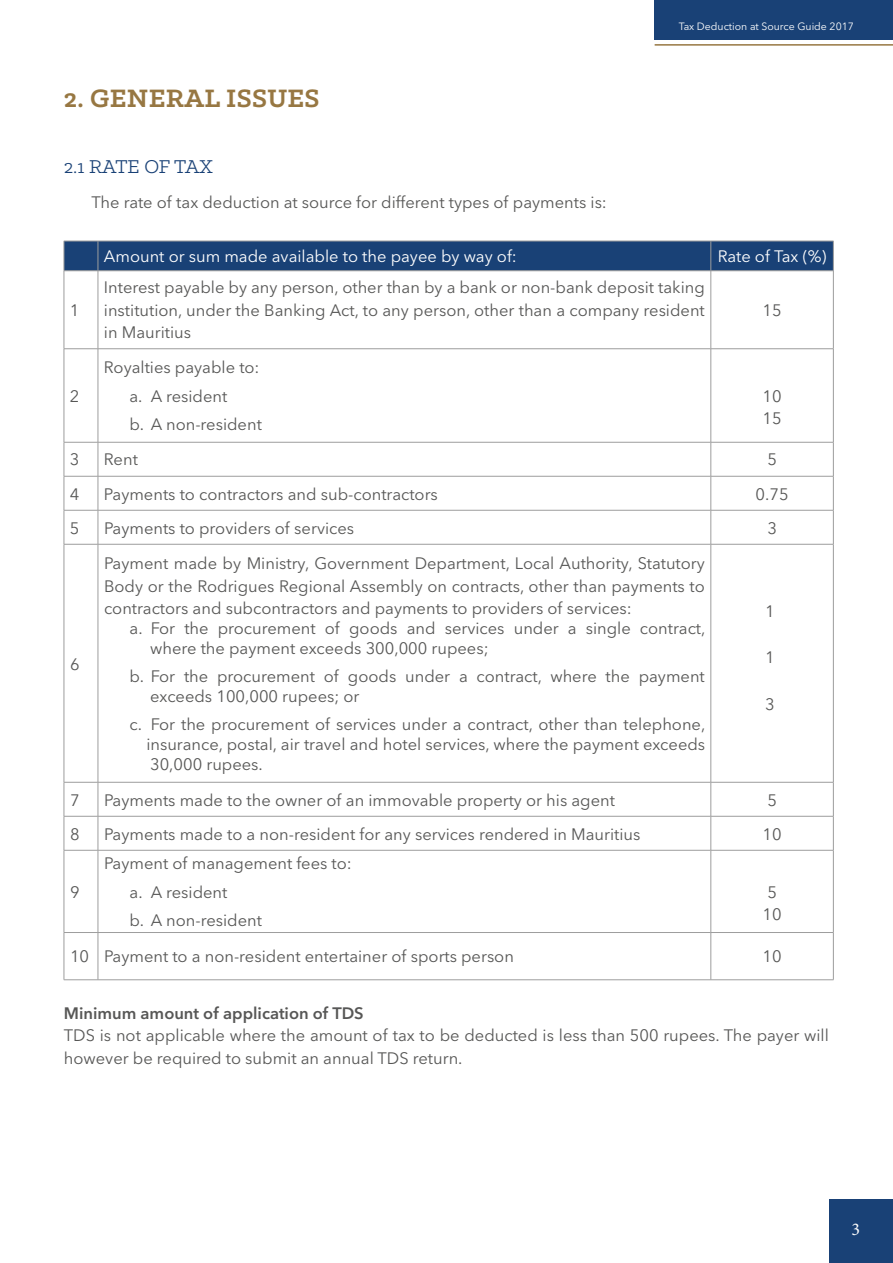
<style>
.page{position:relative;width:893px;height:1263px;background:#fff}
.page>*{position:absolute;margin:0;border:0;box-sizing:border-box;transform-origin:0 0}
.t1{font:700 28.5px "Klinic Slab";letter-spacing:.01em;color:#977742}
.t2{font:21px "Klinic Slab";letter-spacing:-.005em;color:#194176}
.t3{font:18px "Minion Pro";color:#fff}
.t4{font:16.5px/22.5px "Avenir Next LT Pro";color:#575756}
.t5{font:16.5px "Avenir Next LT Pro";color:#fff}
.t6{font:600 16.5px "Avenir Next LT Pro";color:#575756}
.t7{font:10.5px "Avenir Next LT Pro";color:#fff}
</style>
<div class="page">
<div style="left:655px;top:0;width:238px;height:40px;background:#194176"></div>
<hr style="left:655px;top:44px;width:238px;height:2px;background:#977742">
<div style="left:829px;top:1199px;width:64px;height:64px;background:#194176"></div>
<div style="left:65px;top:242px;width:768px;height:29px;background:#194176"></div>
<hr style="left:64px;top:241px;width:34px;height:1px;background:#9d9d9d">
<hr style="left:98px;top:241px;width:613px;height:1px;background:#9d9d9d">
<hr style="left:98px;top:241px;width:1px;height:30px;background:#9d9d9d">
<hr style="left:711px;top:241px;width:122px;height:1px;background:#9d9d9d">
<hr style="left:710px;top:241px;width:1px;height:30px;background:#9d9d9d">
<hr style="left:64px;top:271px;width:34px;height:1px;background:#9d9d9d">
<hr style="left:98px;top:271px;width:613px;height:1px;background:#9d9d9d">
<hr style="left:98px;top:271px;width:1px;height:78px;background:#9d9d9d">
<hr style="left:711px;top:271px;width:122px;height:1px;background:#9d9d9d">
<hr style="left:710px;top:271px;width:1px;height:78px;background:#9d9d9d">
<hr style="left:64px;top:349px;width:34px;height:1px;background:#9d9d9d">
<hr style="left:98px;top:349px;width:613px;height:1px;background:#9d9d9d">
<hr style="left:98px;top:349px;width:1px;height:93px;background:#9d9d9d">
<hr style="left:711px;top:349px;width:122px;height:1px;background:#9d9d9d">
<hr style="left:710px;top:349px;width:1px;height:93px;background:#9d9d9d">
<hr style="left:64px;top:442px;width:34px;height:1px;background:#9d9d9d">
<hr style="left:98px;top:442px;width:613px;height:1px;background:#9d9d9d">
<hr style="left:98px;top:442px;width:1px;height:34px;background:#9d9d9d">
<hr style="left:711px;top:442px;width:122px;height:1px;background:#9d9d9d">
<hr style="left:710px;top:442px;width:1px;height:34px;background:#9d9d9d">
<hr style="left:64px;top:476px;width:34px;height:1px;background:#9d9d9d">
<hr style="left:98px;top:476px;width:613px;height:1px;background:#9d9d9d">
<hr style="left:98px;top:476px;width:1px;height:34px;background:#9d9d9d">
<hr style="left:711px;top:476px;width:122px;height:1px;background:#9d9d9d">
<hr style="left:710px;top:476px;width:1px;height:34px;background:#9d9d9d">
<hr style="left:64px;top:510px;width:34px;height:1px;background:#9d9d9d">
<hr style="left:98px;top:510px;width:613px;height:1px;background:#9d9d9d">
<hr style="left:98px;top:510px;width:1px;height:34px;background:#9d9d9d">
<hr style="left:711px;top:510px;width:122px;height:1px;background:#9d9d9d">
<hr style="left:710px;top:510px;width:1px;height:34px;background:#9d9d9d">
<hr style="left:64px;top:544px;width:34px;height:1px;background:#9d9d9d">
<hr style="left:98px;top:544px;width:613px;height:1px;background:#9d9d9d">
<hr style="left:98px;top:544px;width:1px;height:238px;background:#9d9d9d">
<hr style="left:711px;top:544px;width:122px;height:1px;background:#9d9d9d">
<hr style="left:710px;top:544px;width:1px;height:238px;background:#9d9d9d">
<hr style="left:64px;top:782px;width:34px;height:1px;background:#9d9d9d">
<hr style="left:98px;top:782px;width:613px;height:1px;background:#9d9d9d">
<hr style="left:98px;top:782px;width:1px;height:34px;background:#9d9d9d">
<hr style="left:711px;top:782px;width:122px;height:1px;background:#9d9d9d">
<hr style="left:710px;top:782px;width:1px;height:34px;background:#9d9d9d">
<hr style="left:64px;top:816px;width:34px;height:1px;background:#9d9d9d">
<hr style="left:98px;top:816px;width:613px;height:1px;background:#9d9d9d">
<hr style="left:98px;top:816px;width:1px;height:34px;background:#9d9d9d">
<hr style="left:711px;top:816px;width:122px;height:1px;background:#9d9d9d">
<hr style="left:710px;top:816px;width:1px;height:34px;background:#9d9d9d">
<hr style="left:64px;top:850px;width:34px;height:1px;background:#9d9d9d">
<hr style="left:98px;top:850px;width:613px;height:1px;background:#9d9d9d">
<hr style="left:98px;top:850px;width:1px;height:82px;background:#9d9d9d">
<hr style="left:711px;top:850px;width:122px;height:1px;background:#9d9d9d">
<hr style="left:710px;top:850px;width:1px;height:82px;background:#9d9d9d">
<hr style="left:64px;top:932px;width:34px;height:1px;background:#9d9d9d">
<hr style="left:98px;top:932px;width:613px;height:1px;background:#9d9d9d">
<hr style="left:98px;top:933px;width:1px;height:47px;background:#9d9d9d">
<hr style="left:711px;top:932px;width:122px;height:1px;background:#9d9d9d">
<hr style="left:710px;top:933px;width:1px;height:47px;background:#9d9d9d">
<hr style="left:64px;top:980px;width:34px;height:1px;background:#9d9d9d">
<hr style="left:98px;top:980px;width:735px;height:1px;background:#9d9d9d">
<hr style="left:64px;top:241px;width:1px;height:30px;background:#9d9d9d">
<hr style="left:833px;top:241px;width:1px;height:30px;background:#9d9d9d">
<hr style="left:64px;top:271px;width:1px;height:78px;background:#9d9d9d">
<hr style="left:833px;top:271px;width:1px;height:78px;background:#9d9d9d">
<hr style="left:64px;top:349px;width:1px;height:93px;background:#9d9d9d">
<hr style="left:833px;top:349px;width:1px;height:93px;background:#9d9d9d">
<hr style="left:64px;top:442px;width:1px;height:34px;background:#9d9d9d">
<hr style="left:833px;top:442px;width:1px;height:34px;background:#9d9d9d">
<hr style="left:64px;top:476px;width:1px;height:34px;background:#9d9d9d">
<hr style="left:833px;top:476px;width:1px;height:34px;background:#9d9d9d">
<hr style="left:64px;top:510px;width:1px;height:34px;background:#9d9d9d">
<hr style="left:833px;top:510px;width:1px;height:34px;background:#9d9d9d">
<hr style="left:64px;top:544px;width:1px;height:238px;background:#9d9d9d">
<hr style="left:833px;top:544px;width:1px;height:238px;background:#9d9d9d">
<hr style="left:64px;top:782px;width:1px;height:34px;background:#9d9d9d">
<hr style="left:833px;top:782px;width:1px;height:34px;background:#9d9d9d">
<hr style="left:64px;top:816px;width:1px;height:34px;background:#9d9d9d">
<hr style="left:833px;top:816px;width:1px;height:34px;background:#9d9d9d">
<hr style="left:64px;top:850px;width:1px;height:82px;background:#9d9d9d">
<hr style="left:833px;top:850px;width:1px;height:82px;background:#9d9d9d">
<hr style="left:64px;top:933px;width:1px;height:47px;background:#9d9d9d">
<hr style="left:833px;top:933px;width:1px;height:47px;background:#9d9d9d">
<h1 class="t1" style="left:64px;top:80px;width:257px">2. GENERAL ISSUES</h1>
<p class="t7" style="left:679px;top:22px;width:177px">Tax Deduction at Source Guide 2017</p>
<p class="t2" style="left:64px;top:153px;width:151px">2.1 RATE OF TAX</p>
<p class="t4" style="left:91px;top:193px;width:517px">The rate of tax deduction at source for different types of payments is:</p>
<p class="t5" style="left:104px;top:250px;width:414px">Amount or sum made available to the payee by way of:</p>
<p class="t5" style="left:718px;top:250px;width:110px">Rate of Tax (%)</p>
<p class="t4" style="left:70px;top:300px;width:11px">1</p>
<p class="t4" style="left:104px;top:278px;width:602px;text-align:justify">Interest payable by any person, other than by a bank or non-bank deposit taking institution, under the Banking Act, to any person, other than a company resident in Mauritius</p>
<p class="t4" style="left:762px;top:300px;width:21px">15</p>
<p class="t4" style="left:70px;top:386px;width:11px">2</p>
<p class="t4" style="left:129px;top:355px;width:134px;line-height:28.3px;text-indent:-25px">Royalties payable to: a. A resident<br>b. A non-resident</p>
<p class="t4" style="left:762px;top:386px;width:21px">10<br>15</p>
<p class="t4" style="left:70px;top:450px;width:11px">3</p>
<p class="t4" style="left:104px;top:450px;width:35px">Rent</p>
<p class="t4" style="left:767px;top:450px;width:11px">5</p>
<p class="t4" style="left:70px;top:484px;width:11px">4</p>
<p class="t4" style="left:104px;top:484px;width:335px">Payments to contractors and sub-contractors</p>
<p class="t4" style="left:756px;top:484px;width:34px">0.75</p>
<p class="t4" style="left:70px;top:518px;width:11px">5</p>
<p class="t4" style="left:104px;top:518px;width:252px">Payments to providers of services</p>
<p class="t4" style="left:767px;top:518px;width:11px">3</p>
<p class="t4" style="left:70px;top:654px;width:11px">6</p>
<p class="t4" style="left:104px;top:554px;width:602px;text-align:justify">Payment made by Ministry, Government Department, Local Authority, Statutory Body or the Rodrigues Regional Assembly on contracts, other than payments to contractors and subcontractors and payments to providers of services:</p>
<p class="t4" style="left:150px;top:620px;width:557px;line-height:19.8px;text-indent:-21px">a. For the procurement of goods and services under a single contract, where the payment exceeds 300,000 rupees;</p>
<p class="t4" style="left:150px;top:668px;width:556px;line-height:19.8px;text-indent:-21px">b. For the procurement of goods under a contract, where the payment exceeds 100,000 rupees; or</p>
<p class="t4" style="left:146px;top:716px;width:560px;line-height:19.8px;text-align:justify;text-indent:-17px">c. For the procurement of services under a contract, other than telephone, insurance, postal, air travel and hotel services, where the payment exceeds 30,000 rupees.</p>
<p class="t4" style="left:765px;top:601px;width:11px">1</p>
<p class="t4" style="left:765px;top:648px;width:11px">1</p>
<p class="t4" style="left:765px;top:695px;width:11px">3</p>
<p class="t4" style="left:70px;top:790px;width:11px">7</p>
<p class="t4" style="left:104px;top:790px;width:512px">Payments made to the owner of an immovable property or his agent</p>
<p class="t4" style="left:767px;top:790px;width:11px">5</p>
<p class="t4" style="left:70px;top:824px;width:11px">8</p>
<p class="t4" style="left:104px;top:824px;width:538px">Payments made to a non-resident for any services rendered in Mauritius</p>
<p class="t4" style="left:762px;top:824px;width:21px">10</p>
<p class="t4" style="left:70px;top:882px;width:11px">9</p>
<p class="t4" style="left:130px;top:851px;width:224px;line-height:28.3px;text-indent:-25px">Payment of management fees to: a. A resident<br>b. A non-resident</p>
<p class="t4" style="left:762px;top:882px;width:21px">5<br>10</p>
<p class="t4" style="left:70px;top:947px;width:445px">10 Payment to a non-resident entertainer of sports person</p>
<p class="t4" style="left:763px;top:947px;width:21px">10</p>
<p class="t6" style="left:64px;top:1004px;width:301px">Minimum amount of application of TDS</p>
<p class="t4" style="left:64px;top:1026px;width:766px">TDS is not applicable where the amount of tax to be deducted is less than 500 rupees. The payer will however be required to submit an annual TDS return.</p>
<p class="t3" style="left:851px;top:1222px;width:10px">3</p>
</div>
